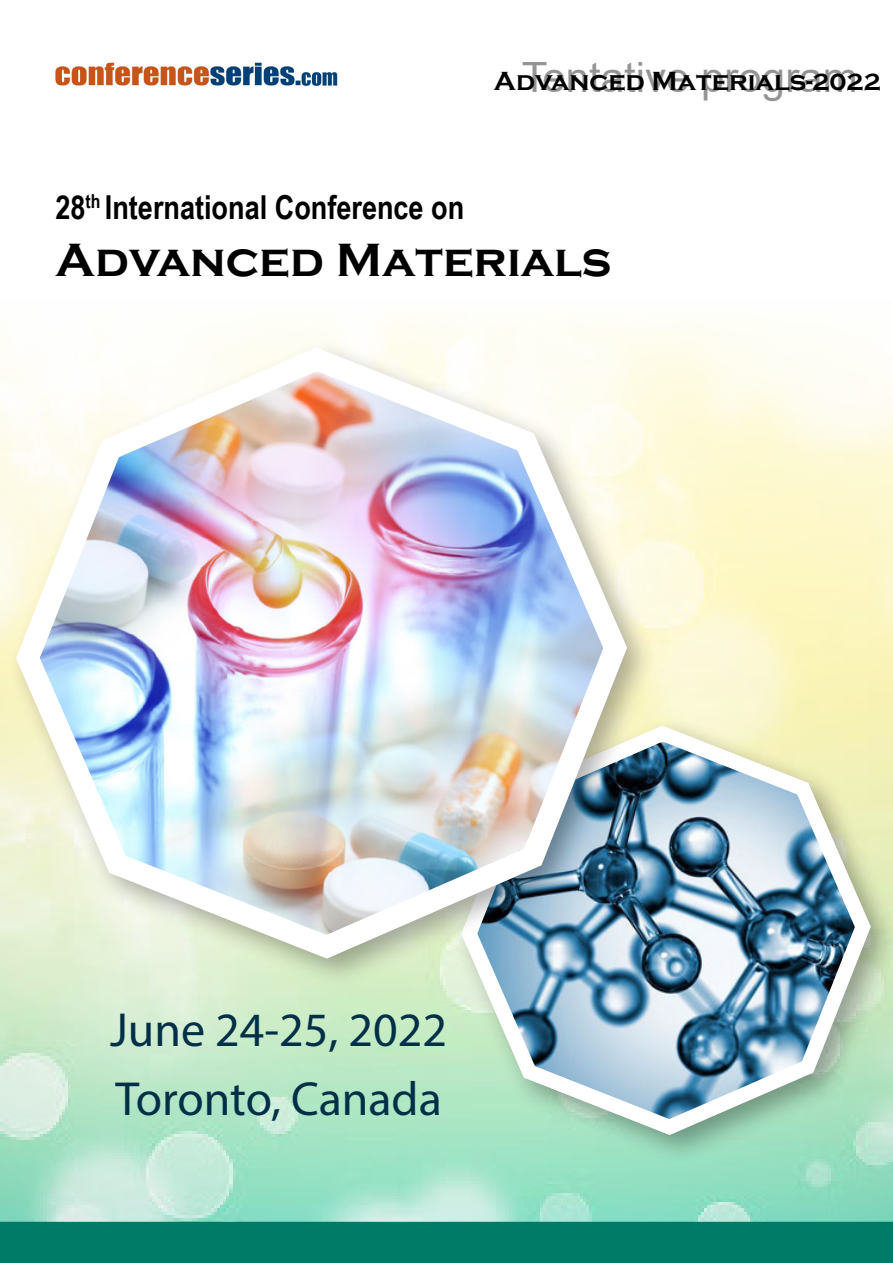
<style>
.page{position:relative;width:893px;height:1263px;background:#fff}
.page>*{position:absolute;margin:0;border:0;box-sizing:border-box;transform-origin:0 0}
.t1{font:48px "Myriad Pro";color:#003047}
.t2{font:700 48px "Copperplate Gothic";color:#000}
.t3{font:42px "Arial";color:#000}
.t4{font:700 33px "Arial Narrow";color:#000}
.t5{font:700 27px "Copperplate Gothic";color:#000}
.s1{font-family:"Copperplate Gothic";font-weight:700;font-size:24px}
</style>
<div class="page">
<div style="left:0;top:1221px;width:893px;height:42px;background:#007b67"></div>
<img style="left:0;top:86px;width:893px;height:1135px">
<img style="left:55px;top:62px;width:283px;height:24px">
<div style="left:452px;top:716px;width:441px;height:449px;background:#000;opacity:.34"></div>
<img style="left:453px;top:718px;width:429px;height:425px">
<div style="left:6px;top:338px;width:652px;height:651px;background:#000;opacity:.31"></div>
<img style="left:4px;top:336px;width:640px;height:634px">
<p class="t3" style="left:521px;top:49px;width:361px">Tentative program<span class="s1">2022</span></p>
<p class="t5" style="left:494px;top:66px;width:320px">Advanced Materials-</p>
<p class="t4" style="left:56px;top:182px;width:410px">28<sup>th</sup> International Conference on</p>
<p class="t2" style="left:56px;top:234px;width:557px">Advanced Materials</p>
<p class="t1" style="left:110px;top:1001px;width:338px">June 24-25, 2022</p>
<p class="t1" style="left:115px;top:1069px;width:328px">Toronto, Canada</p>
</div>
